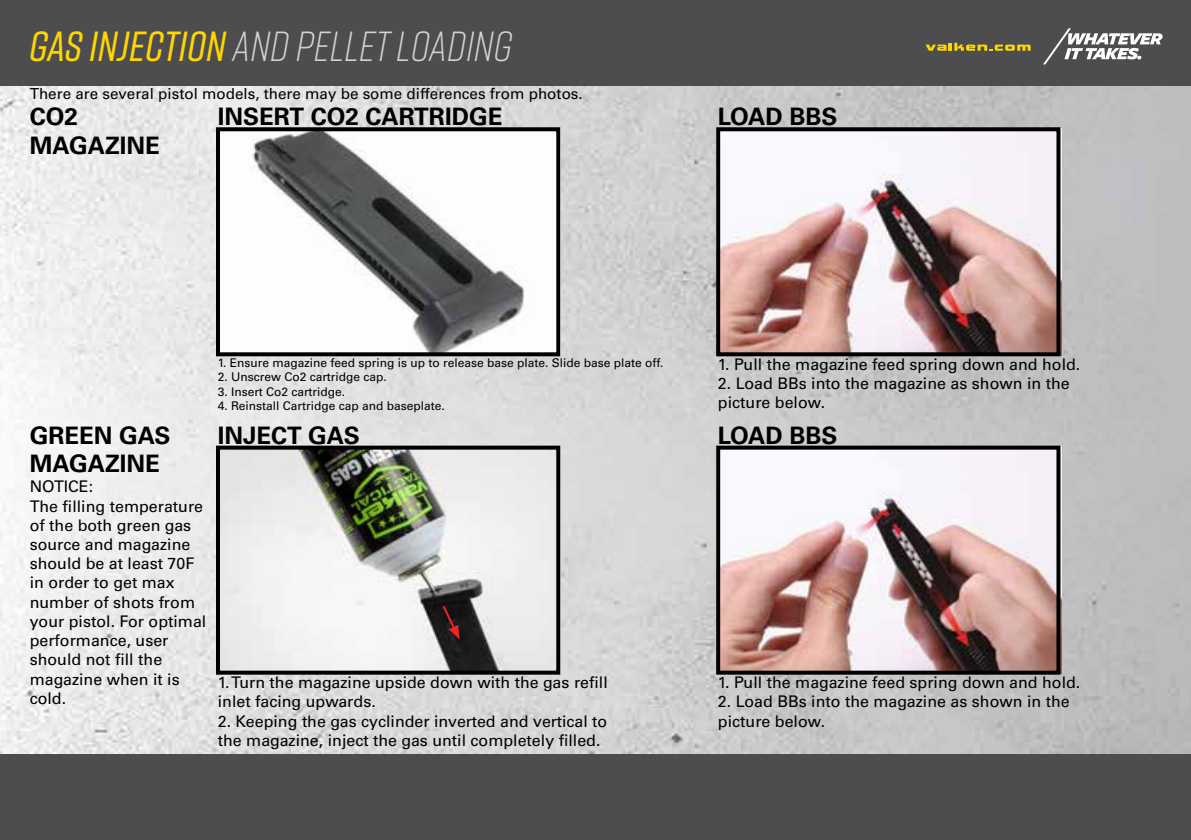
<style>
.page{position:relative;width:1191px;height:840px;background:#fff}
.page>*{position:absolute;margin:0;border:0;box-sizing:border-box;transform-origin:0 0}
.t1{font:italic 300 42px "Rift";color:#d1d3d4}
.t2{font:700 24px/28.8px "Univers LT Std";color:#000}
.t3{font:16px/19.2px "Univers LT Std";color:#000}
.t4{font:15.2px "Univers LT Std";color:#000}
.t5{font:12px "Univers LT Std";color:#000}
.s1{font-weight:500;color:#ffd600}
</style>
<div class="page">
<div style="left:0;top:0;width:1191px;height:86px;background:#4d4d4f"></div>
<div style="left:0;top:753px;width:1191px;height:86px;background:#4d4d4f"></div>
<img style="left:0;top:86px;width:1191px;height:667px">
<svg style="left:1043px;top:28px;width:119px;height:36px"></svg>
<svg style="left:925px;top:43px;width:105px;height:8px"></svg>
<img style="left:721px;top:446px;width:340px;height:227px">
<div style="left:716px;top:445px;width:344px;height:229px;border:4px solid #000"></div>
<img style="left:721px;top:128px;width:340px;height:227px">
<div style="left:716px;top:127px;width:344px;height:229px;border:4px solid #000"></div>
<img style="left:221px;top:446px;width:340px;height:227px">
<div style="left:216px;top:445px;width:344px;height:229px;border:4px solid #000"></div>
<img style="left:221px;top:128px;width:340px;height:227px">
<div style="left:216px;top:127px;width:344px;height:229px;border:4px solid #000"></div>
<div style="left:443px;top:605px;width:28px;height:45px;background:#191919"></div>
<svg style="left:441px;top:603px;width:18px;height:36px"></svg>
<h1 class="t1" style="left:29px;top:17px;width:485px"><span class="s1">GAS INJECTION</span> AND PELLET LOADING</h1>
<p class="t4" style="left:30px;top:85px;width:554px">There are several pistol models, there may be some differences from photos.</p>
<h2 class="t2" style="left:30px;top:102px;width:132px">CO2<br>MAGAZINE</h2>
<h2 class="t2" style="left:218px;top:102px;width:286px">INSERT CO2 CARTRIDGE</h2>
<h2 class="t2" style="left:718px;top:102px;width:121px">LOAD BBS</h2>
<p class="t5" style="left:218px;top:355px;width:447px">1. Ensure magazine feed spring is up to release base plate. Slide base plate off.</p>
<p class="t5" style="left:218px;top:369px;width:171px">2. Unscrew Co2 cartridge cap.</p>
<p class="t5" style="left:218px;top:384px;width:129px">3. Insert Co2 cartridge.</p>
<p class="t5" style="left:218px;top:398px;width:228px">4. Reinstall Cartridge cap and baseplate.</p>
<h2 class="t2" style="left:30px;top:420px;width:142px">GREEN GAS<br>MAGAZINE</h2>
<h2 class="t2" style="left:218px;top:420px;width:143px">INJECT GAS</h2>
<p class="t3" style="left:30px;top:477px;width:178px">NOTICE:<br>The filling temperature of the both green gas source and magazine should be at least 70F in order to get max number of shots from your pistol. For optimal performance, user should not fill the magazine when it is cold.</p>
<p class="t3" style="left:218px;top:672px;width:391px">1. Turn the magazine upside down with the gas refill inlet facing upwards.</p>
<p class="t3" style="left:218px;top:711px;width:391px">2. Keeping the gas cyclinder inverted and vertical to the magazine, inject the gas until completely filled.</p>
<p class="t3" style="left:718px;top:354px;width:364px">1. Pull the magazine feed spring down and hold.</p>
<p class="t3" style="left:718px;top:373px;width:353px">2. Load BBs into the magazine as shown in the picture below.</p>
<h2 class="t2" style="left:718px;top:420px;width:121px">LOAD BBS</h2>
<p class="t3" style="left:718px;top:672px;width:364px">1. Pull the magazine feed spring down and hold.</p>
<p class="t3" style="left:718px;top:691px;width:353px">2. Load BBs into the magazine as shown in the picture below.</p>
</div>
